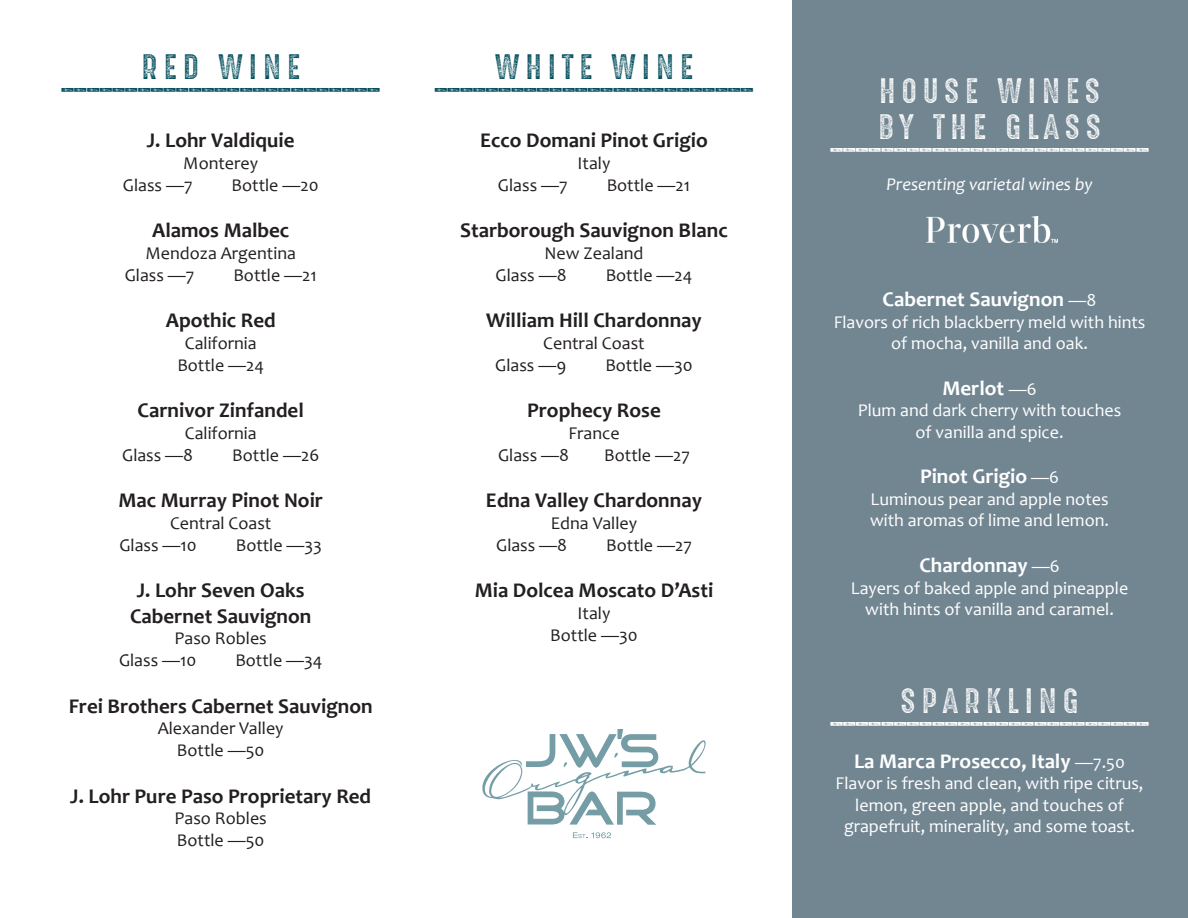
<style>
.page{position:relative;width:1188px;height:918px;background:#fff}
.page>*{position:absolute;margin:0;border:0;box-sizing:border-box;transform-origin:0 0}
.t1{font:30px/36px "Gotcha Gothic Stamp";letter-spacing:.2em;color:#fff}
.t2{font:30px "Gotcha Gothic Stamp";letter-spacing:.2em;color:#034e5c}
.t3{font:700 21px/25.2px "Candara";color:#231f20;text-align:center}
.t4{font:700 21px "Candara";color:#fff}
.t5{font:18px/21.6px "Candara";color:#231f20}
.t6{font:18px/21.6px "Candara";color:#fff;text-align:center}
.t7{font:italic 18px "Candara";color:#fff}
.s1{font-weight:400;font-size:18px}
</style>
<div class="page">
<div style="left:792px;top:0;width:395px;height:918px;background:#728692"></div>
<img style="left:927px;top:217px;width:130px;height:25px">
<svg style="left:573px;top:832px;width:38px;height:6px"></svg>
<svg style="left:482px;top:729px;width:224px;height:96px"></svg>
<h1 class="t2" style="left:142px;top:45px;width:160px">RED WINE</h1>
<h1 class="t2" style="left:60px;top:54px;width:323px">_________________________</h1>
<p class="t3" style="left:147px;top:128px;width:149px">J. Lohr Valdiquie</p>
<p class="t5" style="left:123px;top:152px;width:137px;text-indent:60px">Monterey<br>Glass —7</p>
<p class="t5" style="left:232px;top:174px;width:88px">Bottle —20</p>
<p class="t3" style="left:152px;top:218px;width:139px">Alamos Malbec</p>
<p class="t5" style="left:125px;top:242px;width:173px;text-indent:21px">Mendoza Argentina<br>Glass —7</p>
<p class="t5" style="left:233px;top:264px;width:85px">Bottle —21</p>
<p class="t3" style="left:166px;top:308px;width:111px">Apothic Red</p>
<p class="t5" style="left:177px;top:332px;width:88px;text-align:center">California<br>Bottle —24</p>
<p class="t3" style="left:138px;top:398px;width:168px">Carnivor Zinfandel</p>
<p class="t5" style="left:122px;top:422px;width:136px;text-indent:63px">California<br>Glass —8</p>
<p class="t5" style="left:232px;top:444px;width:89px">Bottle —26</p>
<p class="t3" style="left:118px;top:488px;width:206px">Mac Murray Pinot Noir</p>
<p class="t5" style="left:119px;top:512px;width:153px;text-indent:51px">Central Coast<br>Glass —10</p>
<p class="t5" style="left:236px;top:534px;width:88px">Bottle —33</p>
<p class="t3" style="left:130px;top:578px;width:183px">J. Lohr Seven Oaks<br>Cabernet Sauvignon</p>
<p class="t5" style="left:119px;top:628px;width:149px;text-indent:56px">Paso Robles<br>Glass —10</p>
<p class="t5" style="left:235px;top:649px;width:89px">Bottle —34</p>
<p class="t3" style="left:69px;top:693px;width:306px">Frei Brothers Cabernet Sauvignon</p>
<p class="t5" style="left:158px;top:718px;width:127px;text-align:center">Alexander Valley<br>Bottle —50</p>
<p class="t3" style="left:70px;top:783px;width:302px">J. Lohr Pure Paso Proprietary Red</p>
<p class="t5" style="left:175px;top:808px;width:94px">Paso Robles<br>Bottle —50</p>
<h1 class="t2" style="left:495px;top:45px;width:199px">WHITE WINE</h1>
<h1 class="t2" style="left:434px;top:54px;width:323px">_________________________</h1>
<p class="t3" style="left:480px;top:128px;width:229px">Ecco Domani Pinot Grigio</p>
<p class="t5" style="left:578px;top:152px;width:34px">Italy</p>
<p class="t5" style="left:498px;top:174px;width:71px">Glass —7</p>
<p class="t5" style="left:607px;top:174px;width:85px">Bottle —21</p>
<p class="t3" style="left:460px;top:218px;width:269px">Starborough Sauvignon Blanc</p>
<p class="t5" style="left:496px;top:242px;width:149px;text-indent:49px">New Zealand<br>Glass —8</p>
<p class="t5" style="left:606px;top:264px;width:88px">Bottle —24</p>
<p class="t3" style="left:486px;top:308px;width:217px">William Hill Chardonnay</p>
<p class="t5" style="left:495px;top:332px;width:151px;text-indent:48px">Central Coast<br>Glass —9</p>
<p class="t5" style="left:605px;top:354px;width:89px">Bottle —30</p>
<p class="t3" style="left:527px;top:398px;width:135px">Prophecy Rose</p>
<p class="t5" style="left:498px;top:422px;width:123px;text-indent:70px">France<br>Glass —8</p>
<p class="t5" style="left:604px;top:444px;width:87px">Bottle —27</p>
<p class="t3" style="left:486px;top:488px;width:218px">Edna Valley Chardonnay</p>
<p class="t5" style="left:496px;top:512px;width:142px;text-indent:55px">Edna Valley<br>Glass —8</p>
<p class="t5" style="left:606px;top:534px;width:87px">Bottle —27</p>
<p class="t3" style="left:475px;top:578px;width:240px">Mia Dolcea Moscato D’Asti</p>
<p class="t5" style="left:550px;top:602px;width:89px;text-align:center">Italy<br>Bottle —30</p>
<h1 class="t1" style="left:878px;top:73px;width:224px">HOUSE WINES<br>BY THE GLASS</h1>
<h1 class="t1" style="left:829px;top:118px;width:323px">_________________________</h1>
<p class="t7" style="left:887px;top:174px;width:208px">Presenting varietal wines by</p>
<p class="t4" style="left:883px;top:287px;width:215px">Cabernet Sauvignon <span class="s1">—8</span></p>
<p class="t6" style="left:834px;top:311px;width:313px">Flavors of rich blackberry meld with hints of mocha, vanilla and oak.</p>
<p class="t4" style="left:942px;top:375px;width:96px">Merlot <span class="s1">—6</span></p>
<p class="t6" style="left:858px;top:400px;width:265px">Plum and dark cherry with touches of vanilla and spice.</p>
<p class="t4" style="left:920px;top:464px;width:141px">Pinot Grigio <span class="s1">—6</span></p>
<p class="t6" style="left:870px;top:488px;width:240px;text-align:left">Luminous pear and apple notes with aromas of lime and lemon.</p>
<p class="t4" style="left:919px;top:552px;width:142px">Chardonnay <span class="s1">—6</span></p>
<p class="t6" style="left:851px;top:577px;width:279px">Layers of baked apple and pineapple with hints of vanilla and caramel.</p>
<h1 class="t1" style="left:900px;top:683px;width:180px">SPARKLING</h1>
<h1 class="t1" style="left:829px;top:692px;width:323px">_________________________</h1>
<p class="t4" style="left:854px;top:748px;width:272px">La Marca Prosecco, Italy <span class="s1">—7.50</span></p>
<p class="t6" style="left:836px;top:773px;width:309px">Flavor is fresh and clean, with ripe citrus, lemon, green apple, and touches of grapefruit, minerality, and some toast.</p>
</div>
